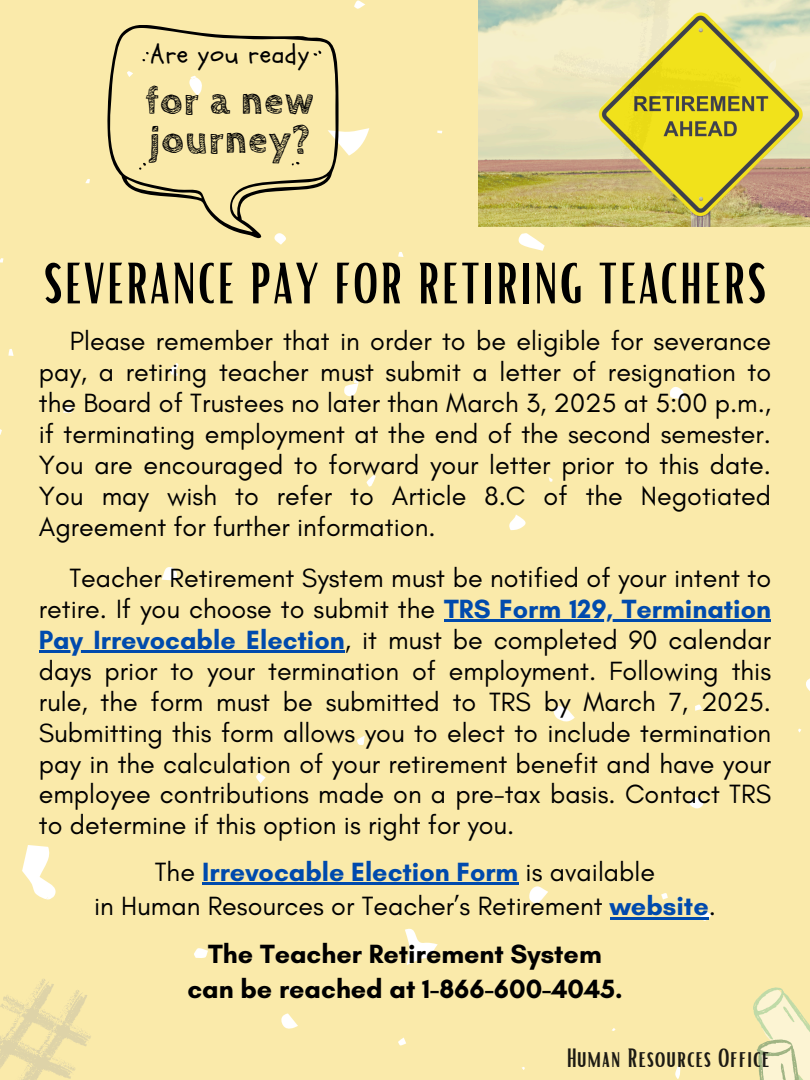
<style>
.page{position:relative;width:810px;height:1080px;background:#faeaaa}
.page>*{position:absolute;margin:0;border:0;box-sizing:border-box;transform-origin:0 0}
.t1{font:56.25px "Bright";letter-spacing:.035em;color:#000}
.t2{font:700 38.62px/39.6px "Cabin Sketch";letter-spacing:.035em;color:#000}
.t3{font:26.88px/30.9px "Glacial Indifference";color:#000;text-align:justify}
.t4{font:700 26.88px "Glacial Indifference";color:#000}
.t5{font:25.75px "Schoolbell";letter-spacing:.035em;color:#000}
.t6{font:25.62px "Bright";letter-spacing:.03em;color:#000}
.s1{font-weight:700;color:#004aad}
</style>
<div class="page">
<svg style="left:0;top:428px;width:2px;height:7px"></svg>
<svg style="left:366px;top:475px;width:10px;height:12px"></svg>
<svg style="left:689px;top:796px;width:15px;height:13px"></svg>
<svg style="left:506px;top:514px;width:22px;height:16px"></svg>
<svg style="left:528px;top:886px;width:20px;height:19px"></svg>
<svg style="left:352px;top:951px;width:5px;height:5px"></svg>
<svg style="left:273px;top:242px;width:13px;height:3px"></svg>
<svg style="left:354px;top:0;width:11px;height:9px"></svg>
<svg style="left:398px;top:1038px;width:8px;height:8px"></svg>
<svg style="left:21px;top:845px;width:36px;height:55px"></svg>
<svg style="left:256px;top:773px;width:10px;height:10px"></svg>
<svg style="left:672px;top:1066px;width:9px;height:13px"></svg>
<svg style="left:612px;top:1028px;width:4px;height:3px"></svg>
<svg style="left:280px;top:1013px;width:18px;height:16px"></svg>
<svg style="left:805px;top:677px;width:5px;height:19px"></svg>
<svg style="left:700px;top:911px;width:12px;height:10px"></svg>
<svg style="left:343px;top:128px;width:26px;height:28px"></svg>
<svg style="left:669px;top:385px;width:16px;height:14px"></svg>
<svg style="left:8px;top:349px;width:6px;height:7px"></svg>
<svg style="left:398px;top:252px;width:6px;height:5px"></svg>
<svg style="left:405px;top:924px;width:33px;height:41px"></svg>
<svg style="left:552px;top:706px;width:23px;height:18px"></svg>
<svg style="left:288px;top:987px;width:8px;height:6px"></svg>
<svg style="left:0;top:258px;width:3px;height:5px"></svg>
<svg style="left:63px;top:405px;width:10px;height:8px"></svg>
<svg style="left:85px;top:179px;width:5px;height:4px"></svg>
<svg style="left:661px;top:893px;width:7px;height:7px"></svg>
<svg style="left:357px;top:735px;width:8px;height:10px"></svg>
<svg style="left:798px;top:729px;width:3px;height:4px"></svg>
<svg style="left:194px;top:948px;width:14px;height:11px"></svg>
<svg style="left:169px;top:363px;width:10px;height:13px"></svg>
<svg style="left:695px;top:704px;width:7px;height:7px"></svg>
<svg style="left:162px;top:565px;width:15px;height:16px"></svg>
<svg style="left:517px;top:233px;width:28px;height:18px"></svg>
<svg style="left:549px;top:477px;width:4px;height:5px"></svg>
<svg style="left:344px;top:379px;width:15px;height:18px"></svg>
<svg style="left:103px;top:24px;width:240px;height:218px;background:#ebdca0"></svg>
<svg style="left:292px;top:162px;width:8px;height:4px"></svg>
<svg style="left:313px;top:51px;width:8px;height:5px"></svg>
<svg style="left:0;top:958px;width:107px;height:122px;background:#f2e4a9"></svg>
<svg style="left:741px;top:969px;width:69px;height:111px;background:#f0e9b7"></svg>
<hr style="left:444px;top:619px;width:327px;height:3px;background:#004aad">
<hr style="left:39px;top:650px;width:306px;height:3px;background:#004aad">
<hr style="left:202px;top:882px;width:316px;height:3px;background:#004aad">
<hr style="left:610px;top:917px;width:99px;height:2px;background:#004aad">
<img style="left:478px;top:0;width:332px;height:227px">
<p class="t5" style="left:151px;top:38px;width:160px">Are you ready</p>
<p class="t2" style="left:146px;top:82px;width:170px">for a new journey?</p>
<p class="t1" style="left:44px;top:247px;width:724px">SEVERANCE PAY FOR RETIRING TEACHERS</p>
<h3 class="t3" style="left:39px;top:325px;width:734px;text-indent:31px">Please remember that in order to be eligible for severance pay, a retiring teacher must submit a letter of resignation to the Board of Trustees no later than March 3, 2025 at 5:00 p.m., if terminating employment at the end of the second semester.<br>You are encouraged to forward your letter prior to this date.<br>You may wish to refer to Article 8.C of the Negotiated Agreement for further information.</h3>
<h2 class="t3" style="left:39px;top:562px;width:734px;text-align:right">Teacher Retirement System must be notified of your intent to retire. If you choose to submit the <span class="s1">TRS Form 129, Termination</span></h2>
<p class="t3" style="left:39px;top:624px;width:734px"><span class="s1">Pay Irrevocable Election</span>, it must be completed 90 calendar days prior to your termination of employment. Following this rule, the form must be submitted to TRS by March 7, 2025.<br>Submitting this form allows you to elect to include termination pay in the calculation of your retirement benefit and have your employee contributions made on a pre-tax basis. Contact TRS to determine if this option is right for you.</p>
<p class="t3" style="left:94px;top:854px;width:623px;line-height:34.7px;text-align:center">The <span class="s1">Irrevocable Election Form</span> is available<br>in Human Resources or Teacher’s Retirement <span class="s1">website</span>.</p>
<h1 class="t4" style="left:208px;top:937px;width:395px">The Teacher Retirement System</h1>
<p class="t4" style="left:187px;top:972px;width:437px">can be reached at 1-866-600-4045.</p>
<p class="t6" style="left:566px;top:1041px;width:205px">Human Resources Office</p>
</div>
